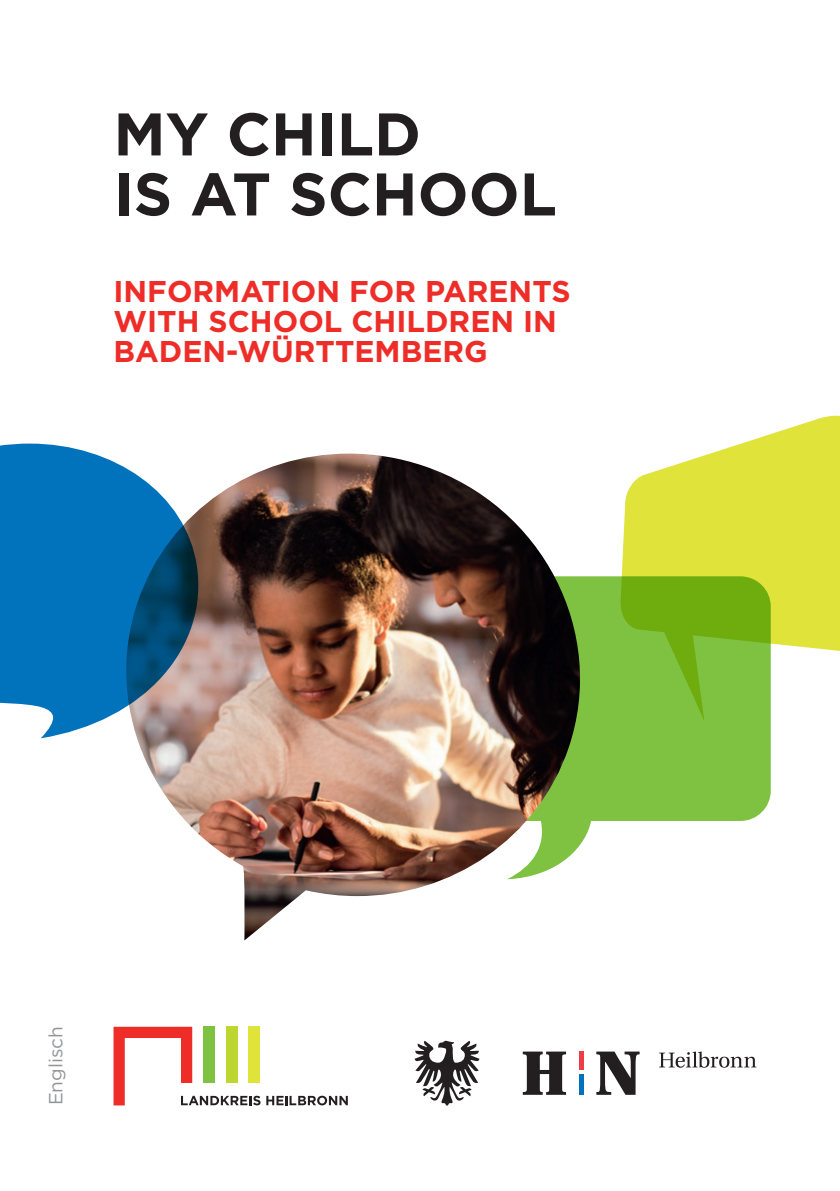
<style>
.page{position:relative;width:840px;height:1191px;background:#fff}
.page>*{position:absolute;margin:0;border:0;box-sizing:border-box;transform-origin:0 0}
.t1{font:700 60px/60px "Gotham";color:#231f20}
.t2{font:700 30px/30px "Gotham";color:#ee2d28}
.t3{font:19px "Gotham";color:#939598}
</style>
<div class="page">
<svg style="left:522px;top:1051px;width:43px;height:43px"></svg>
<svg style="left:596px;top:1051px;width:43px;height:43px"></svg>
<svg style="left:659px;top:1051px;width:97px;height:16px"></svg>
<div style="left:578px;top:1051px;width:5px;height:19px;background:#ee3d43"></div>
<div style="left:578px;top:1074px;width:5px;height:20px;background:#0073bc"></div>
<svg style="left:414px;top:1040px;width:65px;height:65px"></svg>
<svg style="left:266px;top:1095px;width:81px;height:10px"></svg>
<svg style="left:113px;top:1026px;width:147px;height:79px"></svg>
<svg style="left:581px;top:576px;width:189px;height:268px;fill:#7fc241"></svg>
<svg style="left:619px;top:416px;width:220px;height:305px;fill:#e0e339"></svg>
<img style="left:137px;top:453px;width:444px;height:487px">
<svg style="left:0;top:443px;width:200px;height:297px;fill:#0073bc"></svg>
<h1 class="t1" style="left:113px;top:104px;width:444px">MY CHILD<br>IS AT SCHOOL</h1>
<p class="t2" style="left:113px;top:276px;width:458px">INFORMATION FOR PARENTS<br>WITH SCHOOL CHILDREN IN<br>BADEN-WÜRTTEMBERG</p>
<p class="t3" style="left:43px;top:1105px;width:81px;rotate:-90deg">Englisch</p>
</div>
